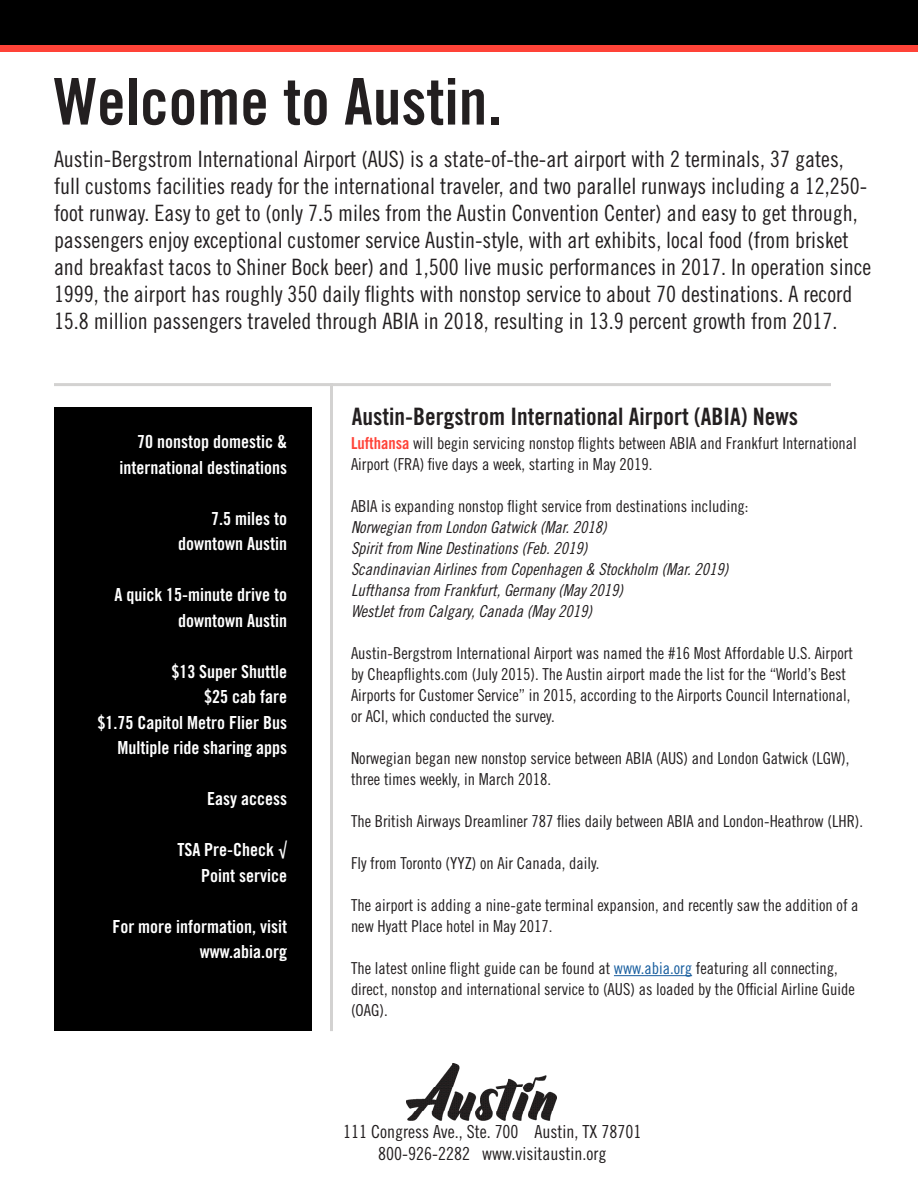
<style>
.page{position:relative;width:918px;height:1188px;background:#fff}
.page>*{position:absolute;margin:0;border:0;box-sizing:border-box;transform-origin:0 0}
.t1{font:64.5px "Trade Gothic LT Std Bd Cn 20";color:#231f20}
.t2{font:24px "Trade Gothic LT Std Bd Cn 20";color:#231f20}
.t3{font:22.5px/27px "Trade Gothic LT Std Cn 18";color:#231f20}
.t4{font:18px "Trade Gothic LT Std Bd Cn 20";color:#fff}
.t5{font:18px "Trade Gothic LT Std Cn 18";color:#231f20}
.t6{font:16.5px/21px "Trade Gothic LT Std Cn 18";color:#231f20}
.t7{font:16.5px/21px "Trade Gothic LT Std Cn 18 Obl";color:#231f20}
.s1{font-family:"Trade Gothic LT Std Bd Cn 20";color:#ff4338}
.s2{font-family:"Trade Gothic LT Std Cn 18"}
.s3{color:#175d9e}
</style>
<div class="page">
<div style="left:54px;top:407px;width:257px;height:624px;background:#000"></div>
<hr style="left:614px;top:975px;width:78px;height:1px;background:#175d9e">
<hr style="left:54px;top:383px;width:777px;height:3px;background:#d3d2d1">
<hr style="left:330px;top:383px;width:3px;height:648px;background:#d3d2d1">
<div style="left:0;top:21px;width:918px;height:31px;background:#ff4338"></div>
<div style="left:0;top:0;width:918px;height:44px;background:#000"></div>
<img style="left:406px;top:1064px;width:150px;height:57px">
<p class="t1" style="left:54px;top:62px;width:449px">Welcome to Austin.</p>
<p class="t3" style="left:54px;top:145px;width:819px">Austin-Bergstrom International Airport (AUS) is a state-of-the-art airport with 2 terminals, 37 gates, full customs facilities ready for the international traveler, and two parallel runways including a 12,250- foot runway. Easy to get to (only 7.5 miles from the Austin Convention Center) and easy to get through, passengers enjoy exceptional customer service Austin-style, with art exhibits, local food (from brisket and breakfast tacos to Shiner Bock beer) and 1,500 live music performances in 2017. In operation since 1999, the airport has roughly 350 daily flights with nonstop service to about 70 destinations. A record 15.8 million passengers traveled through ABIA in 2018, resulting in 13.9 percent growth from 2017.</p>
<p class="t4" style="left:137px;top:431px;width:151px">70 nonstop domestic &amp;</p>
<p class="t4" style="left:119px;top:456px;width:169px">international destinations</p>
<p class="t4" style="left:211px;top:507px;width:77px">7.5 miles to</p>
<p class="t4" style="left:178px;top:533px;width:110px">downtown Austin</p>
<p class="t4" style="left:114px;top:584px;width:174px">A quick 15-minute drive to</p>
<p class="t4" style="left:178px;top:609px;width:110px">downtown Austin</p>
<p class="t4" style="left:171px;top:660px;width:117px">$13 Super Shuttle</p>
<p class="t4" style="left:204px;top:686px;width:84px">$25 cab fare</p>
<p class="t4" style="left:97px;top:711px;width:191px">$1.75 Capitol Metro Flier Bus</p>
<p class="t4" style="left:117px;top:737px;width:171px">Multiple ride sharing apps</p>
<p class="t4" style="left:207px;top:788px;width:81px">Easy access</p>
<p class="t4" style="left:177px;top:839px;width:111px">TSA Pre-Check √</p>
<p class="t4" style="left:201px;top:864px;width:87px">Point service</p>
<p class="t4" style="left:112px;top:915px;width:176px">For more information, visit</p>
<p class="t4" style="left:200px;top:941px;width:89px">www.abia.org</p>
<p class="t2" style="left:352px;top:402px;width:448px">Austin-Bergstrom International Airport (ABIA) News</p>
<p class="t6" style="left:351px;top:432px;width:507px"><span class="s1">Lufthansa</span> will begin servicing nonstop flights between ABIA and Frankfurt International<br>Airport (FRA) five days a week, starting in May 2019.</p>
<p class="t7" style="left:351px;top:496px;width:399px"><span class="s2">ABIA is expanding nonstop flight service from destinations including:<br></span>Norwegian from London Gatwick (Mar. 2018)<br>Spirit from Nine Destinations (Feb. 2019)</p>
<p class="t7" style="left:351px;top:559px;width:379px">Scandinavian Airlines from Copenhagen &amp; Stockholm (Mar. 2019)<br>Lufthansa from Frankfurt, Germany (May 2019)</p>
<p class="t7" style="left:351px;top:601px;width:242px">WestJet from Calgary, Canada (May 2019)</p>
<p class="t6" style="left:351px;top:642px;width:504px">Austin-Bergstrom International Airport was named the #16 Most Affordable U.S. Airport by Cheapflights.com (July 2015). The Austin airport made the list for the “World’s Best Airports for Customer Service” in 2015, according to the Airports Council International, or ACI, which conducted the survey.</p>
<p class="t6" style="left:351px;top:747px;width:500px">Norwegian began new nonstop service between ABIA (AUS) and London Gatwick (LGW), three times weekly, in March 2018.</p>
<p class="t6" style="left:351px;top:810px;width:514px">The British Airways Dreamliner 787 flies daily between ABIA and London-Heathrow (LHR).</p>
<p class="t6" style="left:351px;top:852px;width:250px">Fly from Toronto (YYZ) on Air Canada, daily.</p>
<p class="t6" style="left:351px;top:894px;width:509px">The airport is adding a nine-gate terminal expansion, and recently saw the addition of a new Hyatt Place hotel in May 2017.</p>
<p class="t6" style="left:351px;top:957px;width:505px">The latest online flight guide can be found at <span class="s3">www.abia.org</span> featuring all connecting, direct, nonstop and international service to (AUS) as loaded by the Official Airline Guide (OAG).</p>
<p class="t5" style="left:343px;top:1121px;width:300px">111 Congress Ave., Ste. 700 Austin, TX 78701</p>
<p class="t5" style="left:378px;top:1142px;width:230px">800-926-2282 www.visitaustin.org</p>
</div>
